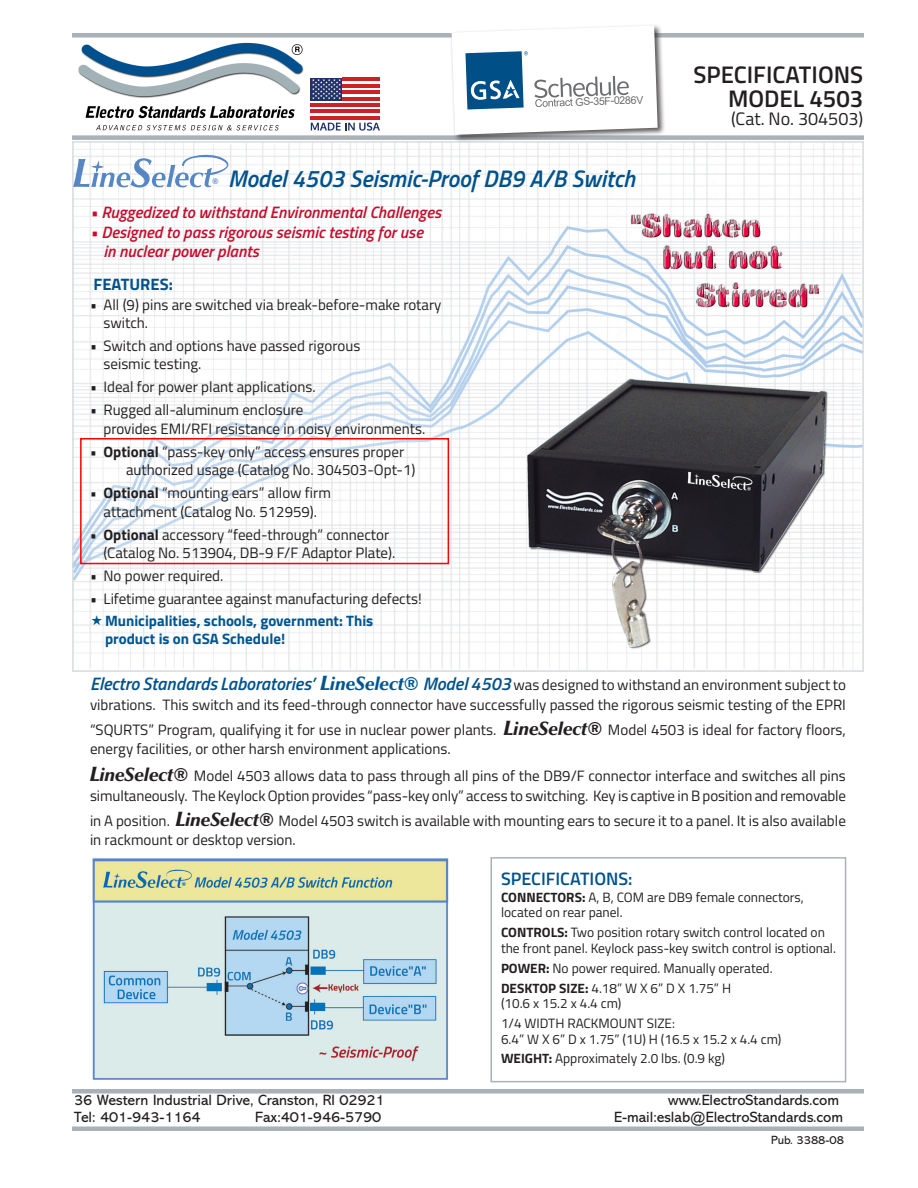
<style>
.page{position:relative;width:918px;height:1188px;background:#fff}
.page>*{position:absolute;margin:0;border:0;box-sizing:border-box;transform-origin:0 0}
.t1{font:italic 600 24px "Titillium Web";color:#00528c}
.t2{font:600 24px "Titillium Web";color:#231f20}
.paragraph_header{font:600 18px "Titillium Web";color:#00528c}
.t3{font:18px "Titillium Web";color:#231f20}
.t4{font:italic 600 16.5px/19.5px "Titillium Web";color:#c3102f}
.Body_Text_rj_blue_he{font:700 16.5px "Titillium Web";color:#00528c}
.body_text_-_2{font:15px/18.5px "Titillium Web";color:#231f20}
.t5{font:15px "Abadi MT Pro";color:#231f20}
.t6{font:700 15px/18px "Titillium Web";color:#005590}
.descriptive_text{font:13.5px/15.5px "Titillium Web";color:#231f20}
.t7{font:12px "Abadi MT Pro";color:#231f20}
.t8{font:10.65px "Arial";color:#6c6d70}
.t9{font:italic 900 7.8px "Zapf Humanist 601 BT";color:#5786c5}
.s1{font-weight:700}
.s2{font-weight:600;font-style:italic;font-size:18px;color:#00528c}
.s3{font-family:"Zapf Humanist 601 BT";font-weight:900;font-style:italic;font-size:21px;color:#005590}
.s4{font-family:"Zapf Humanist 601 BT";font-weight:900;font-style:italic;font-size:18px;color:#005590}
.s5{font-family:"Zapf Humanist 601 BT";font-weight:900;font-style:italic;font-size:19.5px;color:#005590}
.s6{font-family:"Zapf Humanist 601 BT";font-weight:900;font-style:italic;font-size:21px}
.s7{font-family:"Zapf Humanist 601 BT";font-weight:900;font-style:italic;font-size:18px}
.s8{font-family:"Zapf Humanist 601 BT";font-weight:900;font-style:italic;font-size:19.5px}
</style>
<div class="page">
<img style="left:72px;top:141px;width:792px;height:530px">
<img style="left:78px;top:42px;width:226px;height:89px">
<div style="left:490px;top:857px;width:356px;height:225px;border:2px solid #aab1b7"></div>
<img style="left:93px;top:858px;width:355px;height:222px">
<div style="left:72px;top:33px;width:792px;height:5px;background:#aab1b7"></div>
<div style="left:72px;top:135px;width:792px;height:5px;background:#aab1b7"></div>
<div style="left:72px;top:1126px;width:792px;height:5px;background:#aab1b7"></div>
<div style="left:72px;top:1089px;width:792px;height:5px;background:#aab1b7"></div>
<div style="left:80px;top:438px;width:369px;height:126px;border:2px solid #f00"></div>
<div style="left:450px;top:23px;width:216px;height:120px;background:#231f20;opacity:.75"></div>
<svg style="left:452px;top:26px;width:206px;height:109px"></svg>
<svg style="left:311px;top:87px;width:69px;height:23px"></svg>
<div style="left:311px;top:78px;width:31px;height:22px;background:#1f3166"></div>
<svg style="left:312px;top:79px;width:29px;height:20px"></svg>
<hr style="left:342px;top:78px;width:38px;height:3px;background:#cd2027">
<hr style="left:342px;top:84px;width:38px;height:3px;background:#cd2027">
<hr style="left:342px;top:91px;width:38px;height:3px;background:#cd2027">
<hr style="left:342px;top:97px;width:38px;height:3px;background:#cd2027">
<hr style="left:311px;top:103px;width:69px;height:4px;background:#cd2027">
<hr style="left:311px;top:110px;width:69px;height:3px;background:#cd2027">
<hr style="left:311px;top:116px;width:69px;height:3px;background:#cd2027">
<svg style="left:311px;top:123px;width:69px;height:8px"></svg>
<svg style="left:73px;top:154px;width:164px;height:34px"></svg>
<svg style="left:92px;top:615px;width:10px;height:10px"></svg>
<p class="t8" style="left:575px;top:95px;width:70px;rotate:-2deg">GS-35F-0286V</p>
<p class="t9" style="left:212px;top:176px;width:8px">®</p>
<p class="t1" style="left:228px;top:160px;width:409px">Model 4503 Seismic-Proof DB9 A/B Switch</p>
<p class="t4" style="left:90px;top:202px;width:353px">• Ruggedized to withstand Environmental Challenges</p>
<p class="t4" style="left:103px;top:221px;width:321px;text-indent:-13px">• Designed to pass rigorous seismic testing for use in nuclear power plants</p>
<p class="Body_Text_rj_blue_he" style="left:94px;top:271px;width:81px">FEATURES:</p>
<p class="body_text_-_2" style="left:104px;top:294px;width:340px;text-indent:-14px">• All (9) pins are switched via break-before-make rotary switch.</p>
<p class="body_text_-_2" style="left:104px;top:336px;width:258px;text-indent:-14px">• Switch and options have passed rigorous seismic testing.</p>
<p class="body_text_-_2" style="left:90px;top:377px;width:227px">• Ideal for power plant applications.</p>
<p class="body_text_-_2" style="left:104px;top:400px;width:323px;text-indent:-14px">• Rugged all-aluminum enclosure<br>provides EMI/RFI resistance in noisy environments.</p>
<p class="body_text_-_2" style="left:126px;top:442px;width:291px;text-indent:-36px"><span class="s1">• Optional</span> “pass-key only” access ensures proper authorized usage (Catalog No. 304503-Opt-1)</p>
<p class="body_text_-_2" style="left:90px;top:483px;width:242px;text-align:center"><span class="s1">• Optional</span> “mounting ears” allow firm attachment (Catalog No. 512959).</p>
<p class="body_text_-_2" style="left:104px;top:524px;width:293px;text-indent:-14px"><span class="s1">• Optional</span> accessory “feed-through” connector (Catalog No. 513904, DB-9 F/F Adaptor Plate).</p>
<p class="body_text_-_2" style="left:90px;top:566px;width:135px">• No power required.</p>
<p class="body_text_-_2" style="left:90px;top:589px;width:333px">• Lifetime guarantee against manufacturing defects!</p>
<p class="t6" style="left:105px;top:611px;width:270px">Municipalities, schools, government: This product is on GSA Schedule!</p>
<p class="t2" style="left:693px;top:57px;width:171px">SPECIFICATIONS</p>
<p class="t2" style="left:728px;top:81px;width:137px">MODEL 4503</p>
<p class="t3" style="left:731px;top:106px;width:134px">(Cat. No. 304503)</p>
<p class="body_text_-_2" style="left:90px;top:675px;width:758px;line-height:19.5px"><span class="s2">Electro Standards Laboratories’</span> <span class="s3">L</span><span class="s4">ine</span><span class="s5">S</span><span class="s4">elect®</span> <span class="s2">Model 4503</span> was designed to withstand an environment subject to vibrations. This switch and its feed-through connector have successfully passed the rigorous seismic testing of the EPRI</p>
<p class="body_text_-_2" style="left:90px;top:719px;width:757px;line-height:19.5px">“SQURTS” Program, qualifying it for use in nuclear power plants. <span class="s6">L</span><span class="s7">ine</span><span class="s8">S</span><span class="s7">elect®</span> Model 4503 is ideal for factory floors, energy facilities, or other harsh environment applications.</p>
<p class="body_text_-_2" style="left:90px;top:765px;width:758px;line-height:19.5px"><span class="s6">L</span><span class="s7">ine</span><span class="s8">S</span><span class="s7">elect®</span> Model 4503 allows data to pass through all pins of the DB9/F connector interface and switches all pins simultaneously. The Keylock Option provides “pass-key only” access to switching. Key is captive in B position and removable</p>
<p class="body_text_-_2" style="left:90px;top:810px;width:757px;line-height:19.5px">in A position. <span class="s6">L</span><span class="s7">ine</span><span class="s8">S</span><span class="s7">elect®</span> Model 4503 switch is available with mounting ears to secure it to a panel. It is also available in rackmount or desktop version.</p>
<p class="paragraph_header" style="left:501px;top:865px;width:133px">SPECIFICATIONS:</p>
<p class="descriptive_text" style="left:501px;top:889px;width:304px"><span class="s1">CONNECTORS:</span> A, B, COM are DB9 female connectors, located on rear panel.</p>
<p class="descriptive_text" style="left:501px;top:924px;width:336px"><span class="s1">CONTROLS:</span> Two position rotary switch control located on the front panel. Keylock pass-key switch control is optional.</p>
<p class="descriptive_text" style="left:501px;top:960px;width:273px"><span class="s1">POWER:</span> No power required. Manually operated.</p>
<p class="descriptive_text" style="left:501px;top:980px;width:232px"><span class="s1">DESKTOP SIZE:</span> 4.18” W X 6” D X 1.75” H (10.6 x 15.2 x 4.4 cm)</p>
<p class="descriptive_text" style="left:501px;top:1015px;width:282px">1/4 WIDTH RACKMOUNT SIZE:<br>6.4” W X 6” D x 1.75” (1U) H (16.5 x 15.2 x 4.4 cm)</p>
<p class="descriptive_text" style="left:501px;top:1050px;width:226px"><span class="s1">WEIGHT:</span> Approximately 2.0 lbs. (0.9 kg)</p>
<p class="t5" style="left:74px;top:1092px;width:312px">36 Western Industrial Drive, Cranston, RI 02921</p>
<p class="t5" style="left:668px;top:1092px;width:172px">www.ElectroStandards.com</p>
<p class="t5" style="left:74px;top:1109px;width:128px">Tel: 401-943-1164</p>
<p class="t5" style="left:255px;top:1109px;width:128px">Fax:401-946-5790</p>
<p class="t5" style="left:614px;top:1109px;width:230px">E-mail:eslab@ElectroStandards.com</p>
<p class="t7" style="left:771px;top:1134px;width:75px">Pub. 3388-08</p>
</div>
